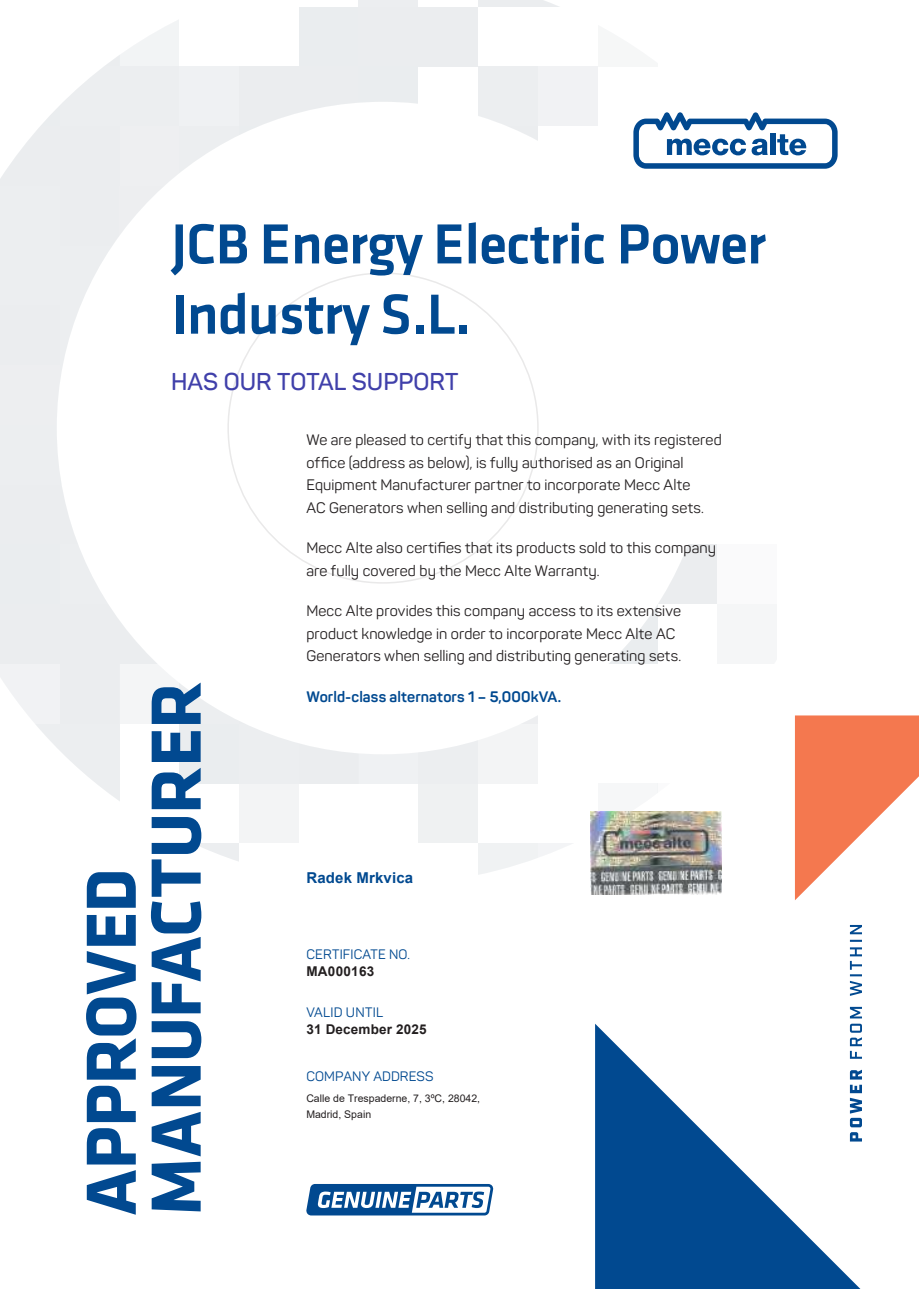
<style>
.page{position:relative;width:919px;height:1289px;background:#fff}
.page>*{position:absolute;margin:0;border:0;box-sizing:border-box;transform-origin:0 0}
.t1{font:700 73.5px/64.8px "Klavika";letter-spacing:-.005em;color:#014990}
.t2{font:500 58.5px/70.2px "Klavika";letter-spacing:-.02em;color:#014990}
.t3{font:600 24px "Panton";color:#4040aa}
.t4{font:15px/22.5px "Panton";letter-spacing:.01em;color:#231f20}
.t5{font:700 15px "Panton";letter-spacing:.005em;color:#014990}
.t6{font:700 15px "Arial";letter-spacing:.01em;color:#014990}
.t7{font:13.5px "Panton";letter-spacing:.01em;color:#014990}
.t8{font:700 13.5px "Arial";letter-spacing:.015em;color:#231f20}
.t9{font:10.5px/16.5px "Arial";color:#231f20}
</style>
<div class="page">
<svg style="left:595px;top:1023px;width:265px;height:265px"></svg>
<div style="left:0;top:126px;width:60px;height:60px;background:linear-gradient(to right,#fafafb,#e7eaec)"></div>
<div style="left:0;top:186px;width:60px;height:60px;background:#eceef0"></div>
<div style="left:0;top:246px;width:60px;height:59px;background:#eceef0"></div>
<div style="left:0;top:305px;width:60px;height:60px;background:#ebedef"></div>
<div style="left:0;top:365px;width:60px;height:60px;background:#edeef0"></div>
<div style="left:60px;top:66px;width:59px;height:60px;background:linear-gradient(to bottom,#f8f9f9,#e9ebee)"></div>
<div style="left:60px;top:126px;width:59px;height:60px;background:#ebedef"></div>
<div style="left:60px;top:186px;width:59px;height:60px;background:#ebedef"></div>
<div style="left:60px;top:246px;width:59px;height:59px;background:linear-gradient(to right,#e7e9ec,#fff)"></div>
<div style="left:60px;top:305px;width:59px;height:60px;background:linear-gradient(to right,#f4f5f7,#fff)"></div>
<div style="left:0;top:425px;width:60px;height:59px;background:#eceef0"></div>
<div style="left:0;top:484px;width:60px;height:60px;background:#ebedef"></div>
<div style="left:0;top:544px;width:60px;height:60px;background:#eaedef"></div>
<div style="left:0;top:604px;width:60px;height:60px;background:#ebedef"></div>
<div style="left:0;top:664px;width:60px;height:59px;background:linear-gradient(to right,#f9fafa,#eff0f2)"></div>
<svg style="left:35px;top:723px;width:25px;height:27px"></svg>
<div style="left:60px;top:484px;width:59px;height:60px;background:linear-gradient(to right,#f6f7f8,#fff)"></div>
<div style="left:60px;top:544px;width:59px;height:60px;background:linear-gradient(to right,#e7eaec,#fff)"></div>
<div style="left:60px;top:604px;width:59px;height:60px;background:#ebedef"></div>
<div style="left:60px;top:664px;width:59px;height:59px;background:#ebedef"></div>
<div style="left:60px;top:723px;width:59px;height:60px;background:linear-gradient(to bottom,#e9ebee,#f4f5f7)"></div>
<svg style="left:119px;top:620px;width:38px;height:44px"></svg>
<div style="left:119px;top:664px;width:60px;height:59px;background:#f4f5f6"></div>
<div style="left:179px;top:664px;width:60px;height:59px;background:linear-gradient(to bottom,#fff,#eef0f2)"></div>
<div style="left:179px;top:723px;width:60px;height:60px;background:#eaedef"></div>
<div style="left:179px;top:843px;width:60px;height:41px;background:linear-gradient(to bottom,#f4f5f7,#fff)"></div>
<div style="left:119px;top:7px;width:60px;height:59px;background:#f5f6f7"></div>
<div style="left:119px;top:66px;width:60px;height:60px;background:#eceef0"></div>
<div style="left:119px;top:126px;width:60px;height:60px;background:#eeeff1"></div>
<div style="left:119px;top:186px;width:60px;height:60px;background:linear-gradient(to right,#f2f3f4,#fff)"></div>
<div style="left:179px;top:66px;width:60px;height:60px;background:#eff1f3"></div>
<div style="left:179px;top:126px;width:60px;height:60px;background:linear-gradient(to bottom,#eaecef,#fff)"></div>
<div style="left:239px;top:723px;width:60px;height:60px;background:linear-gradient(to bottom,#f6f7f8,#e8ebed)"></div>
<div style="left:239px;top:783px;width:60px;height:60px;background:#f3f4f5"></div>
<div style="left:299px;top:723px;width:59px;height:60px;background:linear-gradient(to right,#f2f3f5,#f5f6f7)"></div>
<svg style="left:239px;top:66px;width:60px;height:60px;background:#eceef0"></svg>
<div style="left:299px;top:7px;width:59px;height:59px;background:#eaedef"></div>
<div style="left:299px;top:66px;width:59px;height:60px;background:linear-gradient(to bottom,#e4e7e9,#fefefe)"></div>
<div style="left:358px;top:0;width:60px;height:7px;background:#eceef0"></div>
<div style="left:358px;top:7px;width:60px;height:59px;background:#ebedef"></div>
<div style="left:358px;top:66px;width:60px;height:60px;background:linear-gradient(to right,#f3f4f6,#f2f4f5)"></div>
<div style="left:418px;top:7px;width:60px;height:59px;background:#ebedef"></div>
<div style="left:358px;top:723px;width:60px;height:60px;background:linear-gradient(to right,#f7f8f9,#f7f8f9)"></div>
<div style="left:418px;top:723px;width:60px;height:60px;background:linear-gradient(to right,#f5f6f7,#f2f3f4)"></div>
<div style="left:418px;top:783px;width:60px;height:60px;background:#eff1f2"></div>
<div style="left:478px;top:723px;width:60px;height:60px;background:#f3f4f5"></div>
<div style="left:478px;top:843px;width:60px;height:41px;background:linear-gradient(to right,#f3f4f5,#f9fafa)"></div>
<div style="left:478px;top:0;width:60px;height:7px;background:#ebedef"></div>
<div style="left:478px;top:66px;width:60px;height:60px;background:#eceef0"></div>
<svg style="left:538px;top:0;width:21px;height:7px"></svg>
<div style="left:538px;top:66px;width:59px;height:60px;background:#f1f2f4"></div>
<svg style="left:609px;top:606px;width:48px;height:58px"></svg>
<div style="left:597px;top:783px;width:60px;height:60px;background:#f6f7f8"></div>
<div style="left:657px;top:544px;width:60px;height:60px;background:linear-gradient(to right,#fbfcfc,#e6e9eb)"></div>
<div style="left:717px;top:544px;width:59px;height:60px;background:#fafafb"></div>
<div style="left:717px;top:604px;width:59px;height:60px;background:#f5f6f7"></div>
<svg style="left:794px;top:715px;width:124px;height:185px"></svg>
<svg style="left:849px;top:924px;width:12px;height:217px"></svg>
<svg style="left:633px;top:112px;width:204px;height:57px"></svg>
<svg style="left:306px;top:1184px;width:187px;height:31px"></svg>
<img style="left:590px;top:811px;width:131px;height:84px">
<h2 class="t2" style="left:171px;top:210px;width:596px">JCB Energy Electric Power<br>Industry S.L.</h2>
<h3 class="t3" style="left:171px;top:367px;width:288px">HAS OUR TOTAL SUPPORT</h3>
<h1 class="t1" style="left:80px;top:1215px;width:535px;rotate:-90deg">APPROVED<br>MANUFACTURER</h1>
<p class="t4" style="left:306px;top:428px;width:417px">We are pleased to certify that this company, with its registered office (address as below), is fully authorised as an Original Equipment Manufacturer partner to incorporate Mecc Alte<br>AC Generators when selling and distributing generating sets.</p>
<p class="t4" style="left:306px;top:536px;width:411px">Mecc Alte also certifies that its products sold to this company are fully covered by the Mecc Alte Warranty.</p>
<p class="t4" style="left:306px;top:599px;width:376px">Mecc Alte provides this company access to its extensive product knowledge in order to incorporate Mecc Alte AC<br>Generators when selling and distributing generating sets.</p>
<p class="t5" style="left:306px;top:687px;width:256px">World-class alternators 1 – 5,000kVA.</p>
<p class="t6" style="left:306px;top:867px;width:108px">Radek Mrkvica</p>
<p class="t7" style="left:306px;top:945px;width:105px">CERTIFICATE NO.</p>
<p class="t8" style="left:306px;top:961px;width:70px">MA000163</p>
<p class="t7" style="left:306px;top:1003px;width:78px">VALID UNTIL</p>
<p class="t8" style="left:306px;top:1020px;width:122px">31 December 2025</p>
<p class="t7" style="left:306px;top:1067px;width:129px">COMPANY ADDRESS</p>
<p class="t9" style="left:306px;top:1089px;width:175px">Calle de Trespaderne, 7, 3ºC, 28042,<br>Madrid, Spain</p>
</div>
